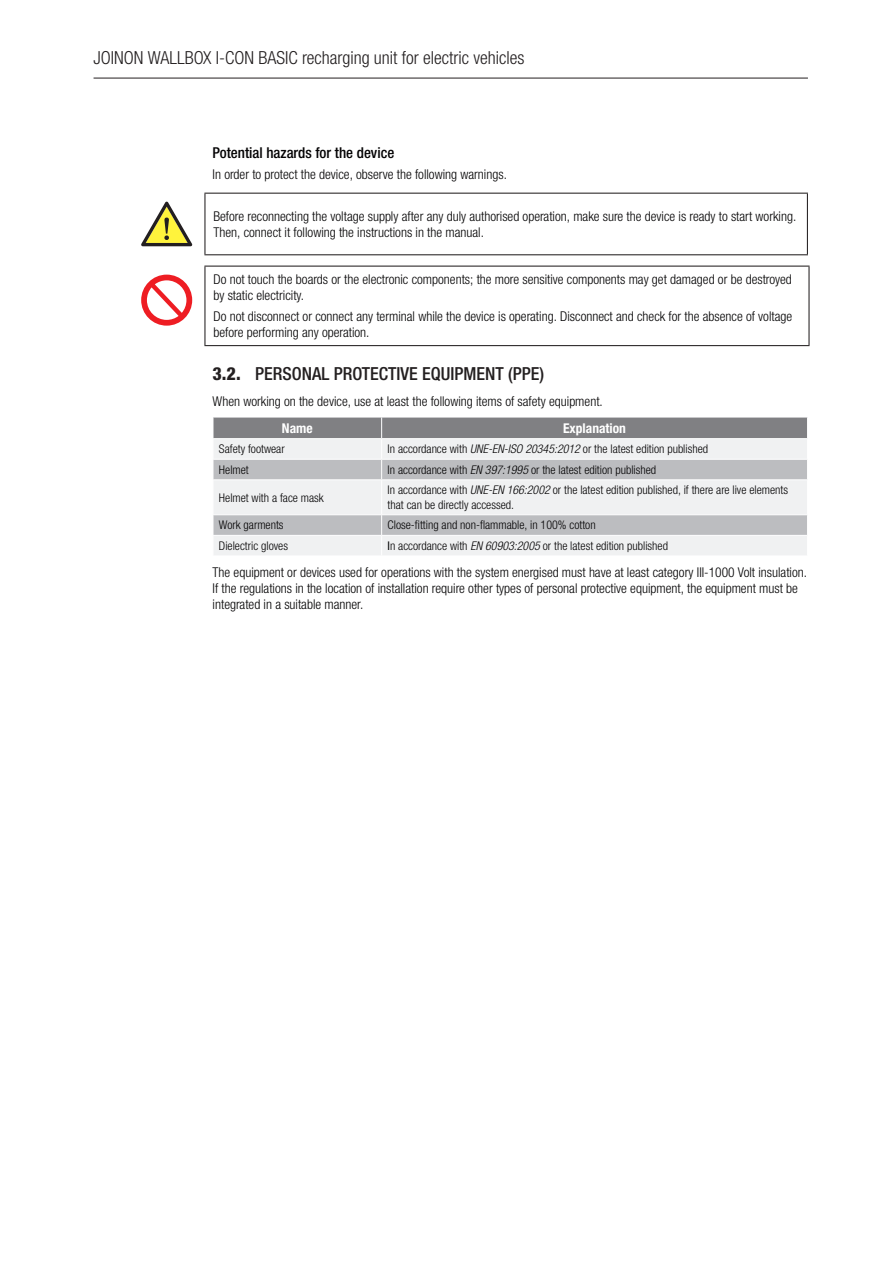
<style>
.page{position:relative;width:893px;height:1263px;background:#fff}
.page>*{position:absolute;margin:0;border:0;box-sizing:border-box;transform-origin:0 0}
.t1{font:300 condensed 18px "Helvetica Neue LTW1 G";color:#231f20}
.Titolo_Paragrafo{font:500 condensed 18px "Helvetica Neue LTW1 G";color:#231f20}
.Resaltados{font:500 condensed 15px "Helvetica Neue LTW1 G";color:#030203}
.Body{font:300 condensed 13.5px/16.2px "Helvetica Neue LTW1 G";color:#030203}
.Enunciado_tablas{font:700 condensed 13.5px "Helvetica Neue LTW1 G";color:#fff}
.Info__secundaria{font:300 condensed 12px/14.4px "Helvetica Neue LTW1 G";color:#030203}
.s1{font-weight:800}
.s2{font-style:italic}
.s3{font-weight:400}
</style>
<div class="page">
<hr style="left:94px;top:78px;width:714px;height:1px;background:#231f20">
<div style="left:214px;top:536px;width:593px;height:19px;background:#f0f1f2"></div>
<svg style="left:214px;top:480px;width:593px;height:55px;fill:#f0f1f2"></svg>
<svg style="left:213px;top:417px;width:595px;height:62px"></svg>
<hr style="left:381px;top:480px;width:1px;height:34px;background:#fff">
<hr style="left:213px;top:514px;width:169px;height:1px;background:#fff">
<hr style="left:382px;top:514px;width:426px;height:1px;background:#fff">
<svg style="left:213px;top:515px;width:1px;height:20px"></svg>
<svg style="left:381px;top:515px;width:1px;height:40px"></svg>
<hr style="left:204px;top:193px;width:604px;height:1px;background:#231f20">
<hr style="left:204px;top:194px;width:1px;height:60px;background:#231f20">
<hr style="left:807px;top:194px;width:1px;height:60px;background:#231f20">
<hr style="left:204px;top:254px;width:604px;height:1px;background:#231f20">
<svg style="left:141px;top:202px;width:51px;height:44px"></svg>
<hr style="left:204px;top:266px;width:605px;height:1px;background:#231f20">
<hr style="left:204px;top:267px;width:1px;height:78px;background:#231f20">
<hr style="left:808px;top:267px;width:1px;height:78px;background:#231f20">
<hr style="left:204px;top:345px;width:605px;height:1px;background:#231f20">
<svg style="left:141px;top:275px;width:51px;height:51px"></svg>
<h1 class="t1" style="left:94px;top:47px;width:432px">JOINON WALLBOX I-CON BASIC recharging unit for electric vehicles</h1>
<p class="Resaltados" style="left:213px;top:144px;width:183px">Potential hazards for the device</p>
<p class="Body" style="left:213px;top:166px;width:296px">In order to protect the device, observe the following warnings.</p>
<p class="Body" style="left:213px;top:208px;width:584px">Before reconnecting the voltage supply after any duly authorised operation, make sure the device is ready to start working.<br>Then, connect it following the instructions in the manual.</p>
<p class="Body" style="left:213px;top:271px;width:580px">Do not touch the boards or the electronic components; the more sensitive components may get damaged or be destroyed by static electricity.</p>
<p class="Body" style="left:213px;top:308px;width:580px">Do not disconnect or connect any terminal while the device is operating. Disconnect and check for the absence of voltage before performing any operation.</p>
<p class="Titolo_Paragrafo" style="left:213px;top:362px;width:333px"><span class="s1">3.2.</span> PERSONAL PROTECTIVE EQUIPMENT (PPE)</p>
<p class="Body" style="left:213px;top:394px;width:392px">When working on the device, use at least the following items of safety equipment.</p>
<p class="Enunciado_tablas" style="left:282px;top:420px;width:32px">Name</p>
<p class="Enunciado_tablas" style="left:563px;top:420px;width:64px">Explanation</p>
<p class="Info__secundaria" style="left:219px;top:442px;width:67px">Safety footwear</p>
<p class="Info__secundaria" style="left:388px;top:442px;width:322px">In accordance with <span class="s2">UNE-EN-ISO 20345:2012</span> or the latest edition published</p>
<p class="Info__secundaria" style="left:219px;top:462px;width:31px">Helmet</p>
<p class="Info__secundaria" style="left:388px;top:462px;width:270px">In accordance with <span class="s2">EN 397:1995</span> or the latest edition published</p>
<p class="Info__secundaria" style="left:219px;top:490px;width:106px">Helmet with a face mask</p>
<p class="Info__secundaria" style="left:388px;top:483px;width:402px">In accordance with <span class="s2">UNE-EN 166:2002</span> or the latest edition published, if there are live elements that can be directly accessed.</p>
<p class="Info__secundaria" style="left:219px;top:518px;width:66px">Work garments</p>
<p class="Info__secundaria" style="left:388px;top:518px;width:210px">Close-fitting and non-flammable, in 100% cotton</p>
<p class="Info__secundaria" style="left:219px;top:539px;width:71px">Dielectric gloves</p>
<p class="Info__secundaria" style="left:388px;top:539px;width:282px"><span class="s3">I</span>n accordance with <span class="s2">EN 60903:2005</span> or the latest edition published</p>
<p class="Body" style="left:213px;top:564px;width:596px">The equipment or devices used for operations with the system energised must have at least category III-1000 Volt insulation.<br>If the regulations in the location of installation require other types of personal protective equipment, the equipment must be integrated in a suitable manner.</p>
</div>
